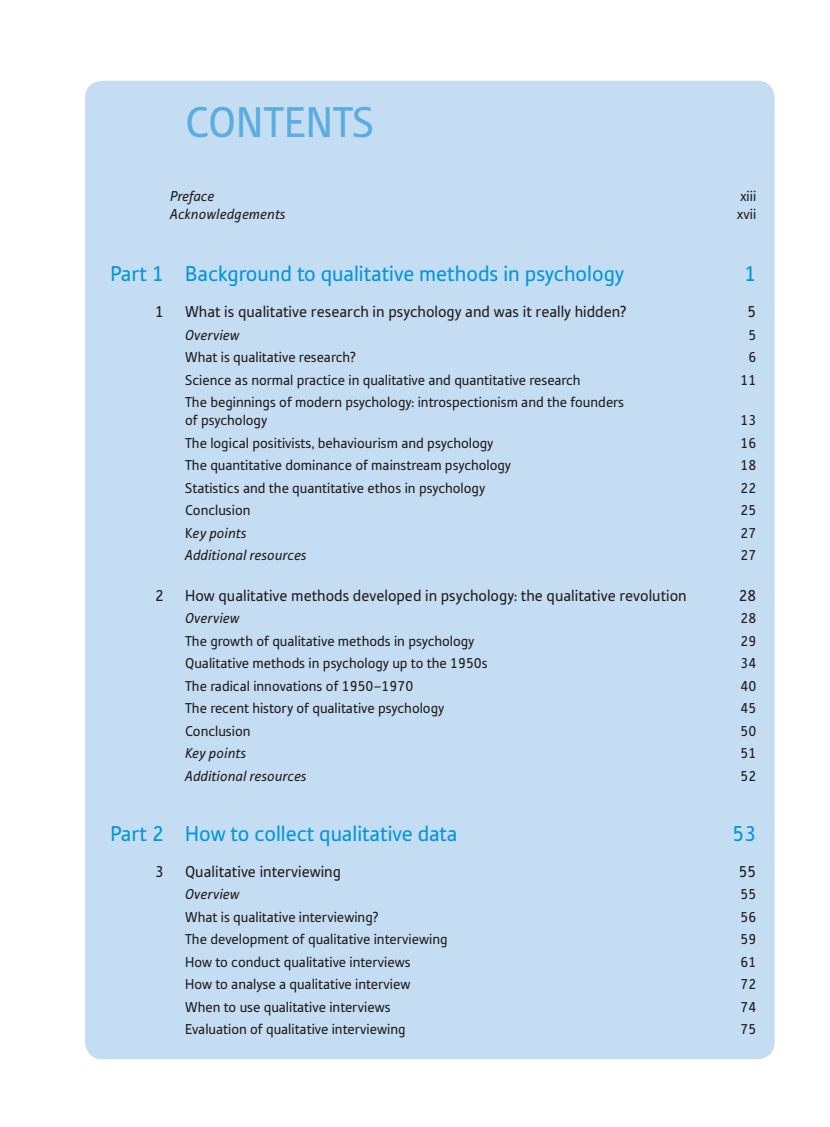
<style>
.page{position:relative;width:830px;height:1127px;background:#fff}
.page>*{position:absolute;margin:0;border:0;box-sizing:border-box;transform-origin:0 0}
.t1{font:45px "Tabula ITC Pro";color:#5bade0}
.t2{font:22.5px "Tabula ITC Pro";color:#0696d7}
.t3{font:16.5px "Tabula ITC Pro";color:#231f20}
.t4{font:15px/18px "Tabula ITC Pro";color:#231f20}
.t5{font:italic 15px "Tabula ITC Pro";color:#231f20}
.s1{font-style:normal}
</style>
<div class="page">
<div style="left:85px;top:81px;width:689px;height:978px;background:#c4ddf2;border-radius:17px"></div>
<h1 class="t1" style="left:185px;top:96px;width:191px">CONTENTS</h1>
<p class="t5" style="left:170px;top:188px;width:46px">Preface</p>
<p class="t4" style="left:739px;top:187px;width:18px">xiii</p>
<p class="t5" style="left:170px;top:206px;width:117px">Acknowledgements</p>
<p class="t4" style="left:736px;top:205px;width:21px">xvii</p>
<h2 class="t2" style="left:110px;top:261px;width:515px">Part 1 Background to qualitative methods in psychology</h2>
<h2 class="t2" style="left:744px;top:261px;width:13px">1</h2>
<p class="t3" style="left:155px;top:302px;width:10px">1</p>
<p class="t3" style="left:185px;top:302px;width:442px">What is qualitative research in psychology and was it really hidden?</p>
<p class="t3" style="left:747px;top:302px;width:10px">5</p>
<p class="t5" style="left:185px;top:326px;width:56px">Overview</p>
<p class="t4" style="left:748px;top:326px;width:9px">5</p>
<p class="t4" style="left:185px;top:348px;width:172px">What is qualitative research?</p>
<p class="t4" style="left:748px;top:348px;width:9px">6</p>
<p class="t4" style="left:185px;top:371px;width:397px">Science as normal practice in qualitative and quantitative research</p>
<p class="t4" style="left:740px;top:371px;width:17px">11</p>
<p class="t4" style="left:185px;top:393px;width:440px">The beginnings of modern psychology: introspectionism and the founders of psychology</p>
<p class="t4" style="left:740px;top:411px;width:17px">13</p>
<p class="t4" style="left:185px;top:434px;width:309px">The logical positivists, behaviourism and psychology</p>
<p class="t4" style="left:740px;top:434px;width:17px">16</p>
<p class="t4" style="left:185px;top:456px;width:327px">The quantitative dominance of mainstream psychology</p>
<p class="t4" style="left:740px;top:456px;width:17px">18</p>
<p class="t4" style="left:185px;top:479px;width:301px">Statistics and the quantitative ethos in psychology</p>
<p class="t4" style="left:740px;top:479px;width:17px">22</p>
<p class="t4" style="left:185px;top:501px;width:67px">Conclusion</p>
<p class="t4" style="left:740px;top:501px;width:17px">25</p>
<p class="t5" style="left:185px;top:524px;width:63px"><span class="s1">K</span>ey points</p>
<p class="t4" style="left:740px;top:524px;width:17px">27</p>
<p class="t5" style="left:185px;top:547px;width:123px">Additional resources</p>
<p class="t4" style="left:740px;top:546px;width:17px">27</p>
<p class="t3" style="left:155px;top:586px;width:10px">2</p>
<p class="t3" style="left:185px;top:586px;width:503px">How qualitative methods developed in psychology: the qualitative revolution</p>
<p class="t3" style="left:738px;top:586px;width:19px">28</p>
<p class="t5" style="left:185px;top:610px;width:56px">Overview</p>
<p class="t4" style="left:740px;top:609px;width:17px">28</p>
<p class="t4" style="left:185px;top:632px;width:290px">The growth of qualitative methods in psychology</p>
<p class="t4" style="left:740px;top:632px;width:17px">29</p>
<p class="t4" style="left:185px;top:654px;width:304px">Qualitative methods in psychology up to the 1950s</p>
<p class="t4" style="left:740px;top:654px;width:17px">34</p>
<p class="t4" style="left:185px;top:677px;width:229px">The radical innovations of 1950–1970</p>
<p class="t4" style="left:740px;top:677px;width:17px">40</p>
<p class="t4" style="left:185px;top:699px;width:260px">The recent history of qualitative psychology</p>
<p class="t4" style="left:740px;top:699px;width:17px">45</p>
<p class="t4" style="left:185px;top:722px;width:67px">Conclusion</p>
<p class="t4" style="left:740px;top:722px;width:17px">50</p>
<p class="t5" style="left:185px;top:745px;width:63px">Key points</p>
<p class="t4" style="left:740px;top:744px;width:17px">51</p>
<p class="t5" style="left:185px;top:767px;width:123px">Additional resources</p>
<p class="t4" style="left:740px;top:767px;width:17px">52</p>
<h2 class="t2" style="left:110px;top:820px;width:348px">Part 2 How to collect qualitative data</h2>
<h2 class="t2" style="left:732px;top:820px;width:25px">53</h2>
<p class="t3" style="left:155px;top:862px;width:10px">3</p>
<p class="t3" style="left:185px;top:862px;width:157px">Qualitative interviewing</p>
<p class="t3" style="left:738px;top:862px;width:19px">55</p>
<p class="t5" style="left:185px;top:886px;width:56px">Overview</p>
<p class="t4" style="left:740px;top:885px;width:17px">55</p>
<p class="t4" style="left:185px;top:908px;width:195px">What is qualitative interviewing?</p>
<p class="t4" style="left:740px;top:908px;width:17px">56</p>
<p class="t4" style="left:185px;top:930px;width:264px">The development of qualitative interviewing</p>
<p class="t4" style="left:740px;top:930px;width:17px">59</p>
<p class="t4" style="left:185px;top:953px;width:227px">How to conduct qualitative interviews</p>
<p class="t4" style="left:740px;top:953px;width:17px">61</p>
<p class="t4" style="left:185px;top:975px;width:227px">How to analyse a qualitative interview</p>
<p class="t4" style="left:740px;top:975px;width:17px">72</p>
<p class="t4" style="left:185px;top:998px;width:207px">When to use qualitative interviews</p>
<p class="t4" style="left:740px;top:998px;width:17px">74</p>
<p class="t4" style="left:185px;top:1020px;width:222px">Evaluation of qualitative interviewing</p>
<p class="t4" style="left:740px;top:1020px;width:17px">75</p>
</div>
